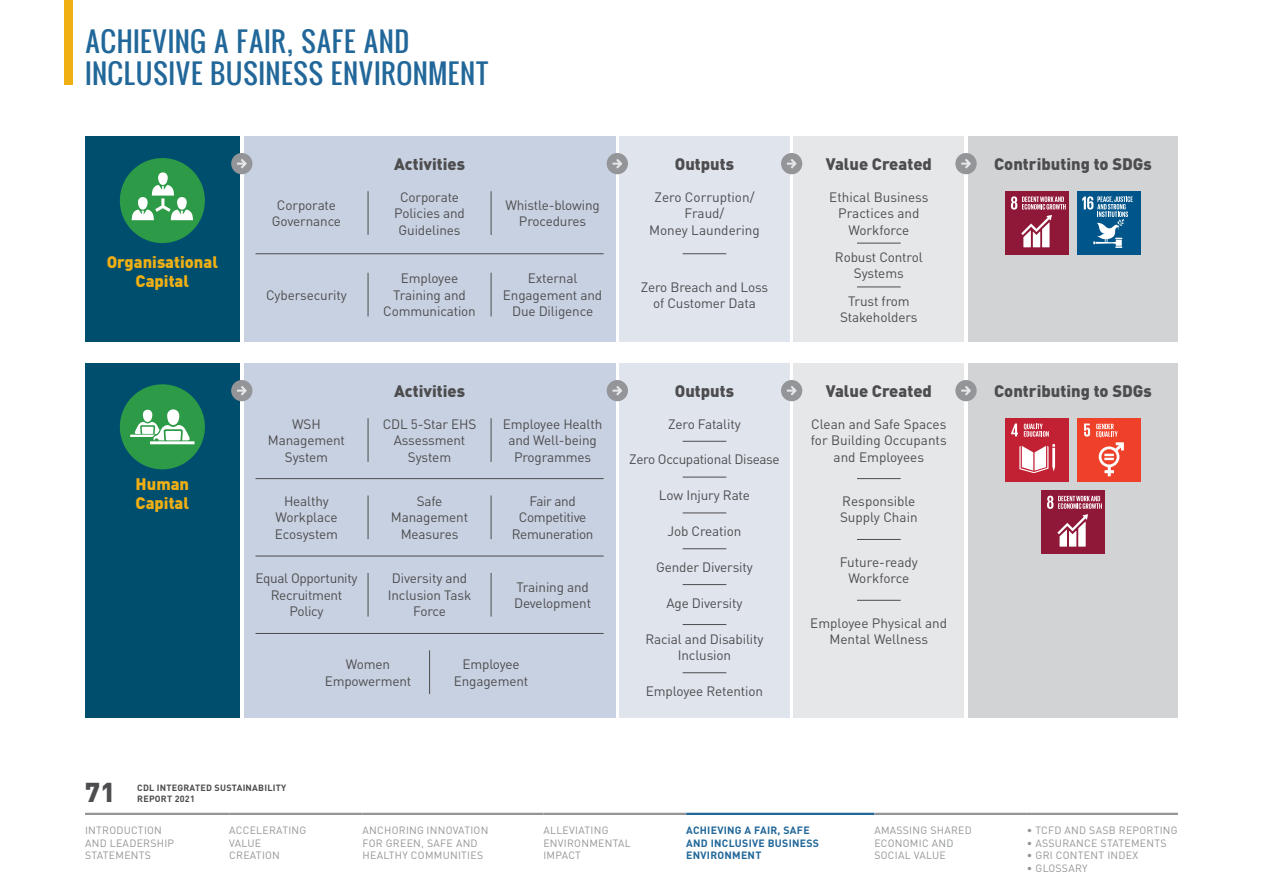
<style>
.page{position:relative;width:1263px;height:893px;background:#fff}
.page>*{position:absolute;margin:0;border:0;box-sizing:border-box;transform-origin:0 0}
.t1{font:27px/32.4px "Oswald";letter-spacing:.01em;color:#216799}
.t2{font:900 27px "DIN Pro";color:#4d4d4f}
.t3{font:900 16.5px "DIN Pro";color:#4d4d4f}
.t4{font:900 16.5px/18.8px "DIN Pro";color:#f0af13;text-align:center}
.t5{font:13.5px/16.5px "DIN Pro";letter-spacing:-.01em;color:#4d4d4f;text-align:center}
.t6{font:10.5px/12.6px "DIN Pro";letter-spacing:.025em;color:#939598}
.t7{font:700 10.5px/12.6px "DIN Pro";letter-spacing:.025em;color:#216799}
.t8{font:700 9px "DIN Pro";letter-spacing:.025em;color:#4d4d4f}
</style>
<div class="page">
<div style="left:619px;top:136px;width:170px;height:206px;background:#e0e4ed"></div>
<div style="left:619px;top:363px;width:170px;height:354px;background:#e0e4ed"></div>
<div style="left:85px;top:363px;width:155px;height:354px;background:#004e6e"></div>
<div style="left:244px;top:363px;width:371px;height:354px;background:#c8d1e1"></div>
<div style="left:968px;top:363px;width:210px;height:354px;background:#d1d3d4"></div>
<div style="left:794px;top:363px;width:170px;height:354px;background:#e6e7e8"></div>
<div style="left:231px;top:380px;width:21px;height:21px;background:#939598;border-radius:50%"></div>
<svg style="left:237px;top:386px;width:10px;height:10px"></svg>
<div style="left:607px;top:380px;width:21px;height:21px;background:#939598;border-radius:50%"></div>
<svg style="left:612px;top:386px;width:10px;height:10px"></svg>
<div style="left:781px;top:380px;width:21px;height:21px;background:#939598;border-radius:50%"></div>
<svg style="left:787px;top:386px;width:10px;height:10px"></svg>
<div style="left:955px;top:380px;width:22px;height:21px;background:#939598;border-radius:50%"></div>
<svg style="left:961px;top:386px;width:10px;height:10px"></svg>
<div style="left:85px;top:136px;width:155px;height:206px;background:#004e6e"></div>
<div style="left:120px;top:158px;width:85px;height:85px;background:#2d9a47;border-radius:50%"></div>
<svg style="left:132px;top:172px;width:61px;height:48px"></svg>
<div style="left:120px;top:384px;width:85px;height:85px;background:#2d9a47;border-radius:50%"></div>
<svg style="left:130px;top:409px;width:64px;height:35px"></svg>
<div style="left:244px;top:136px;width:371px;height:206px;background:#c8d1e1"></div>
<div style="left:968px;top:136px;width:210px;height:206px;background:#d1d3d4"></div>
<div style="left:794px;top:136px;width:170px;height:206px;background:#e6e7e8"></div>
<div style="left:1005px;top:191px;width:64px;height:64px;background:#8f1838"></div>
<svg style="left:1011px;top:196px;width:55px;height:51px"></svg>
<div style="left:1077px;top:191px;width:64px;height:64px;background:#00558a"></div>
<svg style="left:1082px;top:196px;width:51px;height:52px"></svg>
<div style="left:231px;top:153px;width:21px;height:21px;background:#939598;border-radius:50%"></div>
<svg style="left:237px;top:159px;width:10px;height:10px"></svg>
<div style="left:607px;top:153px;width:21px;height:21px;background:#939598;border-radius:50%"></div>
<svg style="left:612px;top:159px;width:10px;height:10px"></svg>
<hr style="left:683px;top:253px;width:43px;height:1px;background:#4d4d4f">
<hr style="left:857px;top:243px;width:44px;height:1px;background:#4d4d4f">
<hr style="left:857px;top:287px;width:44px;height:1px;background:#4d4d4f">
<hr style="left:857px;top:478px;width:44px;height:1px;background:#4d4d4f">
<hr style="left:857px;top:539px;width:44px;height:1px;background:#4d4d4f">
<hr style="left:857px;top:600px;width:44px;height:1px;background:#4d4d4f">
<hr style="left:683px;top:441px;width:43px;height:1px;background:#4d4d4f">
<hr style="left:683px;top:477px;width:43px;height:1px;background:#4d4d4f">
<hr style="left:683px;top:513px;width:43px;height:1px;background:#4d4d4f">
<hr style="left:683px;top:548px;width:43px;height:1px;background:#4d4d4f">
<hr style="left:683px;top:584px;width:43px;height:1px;background:#4d4d4f">
<hr style="left:683px;top:624px;width:43px;height:1px;background:#4d4d4f">
<hr style="left:683px;top:672px;width:43px;height:1px;background:#4d4d4f">
<hr style="left:491px;top:191px;width:1px;height:44px;background:#4d4d4f">
<hr style="left:491px;top:273px;width:1px;height:43px;background:#4d4d4f">
<hr style="left:368px;top:273px;width:1px;height:43px;background:#4d4d4f">
<hr style="left:368px;top:191px;width:1px;height:44px;background:#4d4d4f">
<hr style="left:491px;top:418px;width:1px;height:44px;background:#4d4d4f">
<hr style="left:491px;top:495px;width:1px;height:44px;background:#4d4d4f">
<hr style="left:491px;top:573px;width:1px;height:44px;background:#4d4d4f">
<hr style="left:368px;top:418px;width:1px;height:44px;background:#4d4d4f">
<hr style="left:368px;top:495px;width:1px;height:44px;background:#4d4d4f">
<hr style="left:368px;top:573px;width:1px;height:44px;background:#4d4d4f">
<hr style="left:429px;top:650px;width:1px;height:44px;background:#4d4d4f">
<div style="left:1041px;top:490px;width:64px;height:64px;background:#8f1838"></div>
<svg style="left:1047px;top:496px;width:55px;height:51px"></svg>
<div style="left:1005px;top:418px;width:64px;height:64px;background:#c22033"></div>
<svg style="left:1019px;top:444px;width:36px;height:29px"></svg>
<svg style="left:1011px;top:424px;width:7px;height:12px"></svg>
<svg style="left:1024px;top:424px;width:25px;height:13px"></svg>
<div style="left:1077px;top:418px;width:64px;height:64px;background:#ef412a"></div>
<svg style="left:1084px;top:424px;width:6px;height:13px"></svg>
<svg style="left:1096px;top:424px;width:28px;height:52px"></svg>
<hr style="left:255px;top:253px;width:349px;height:1px;background:#4d4d4f">
<hr style="left:255px;top:556px;width:349px;height:1px;background:#4d4d4f">
<hr style="left:255px;top:478px;width:349px;height:1px;background:#4d4d4f">
<hr style="left:255px;top:633px;width:349px;height:1px;background:#4d4d4f">
<div style="left:781px;top:153px;width:21px;height:21px;background:#939598;border-radius:50%"></div>
<svg style="left:787px;top:159px;width:10px;height:10px"></svg>
<div style="left:955px;top:153px;width:22px;height:21px;background:#939598;border-radius:50%"></div>
<svg style="left:961px;top:159px;width:10px;height:10px"></svg>
<div style="left:64px;top:0;width:8px;height:85px;background:#f0af13"></div>
<hr style="left:229px;top:813px;width:134px;height:2px;background:#939598">
<hr style="left:85px;top:813px;width:144px;height:2px;background:#939598">
<hr style="left:363px;top:813px;width:180px;height:2px;background:#939598">
<hr style="left:543px;top:813px;width:143px;height:2px;background:#939598">
<hr style="left:686px;top:813px;width:188px;height:2px;background:#216799">
<hr style="left:874px;top:813px;width:153px;height:2px;background:#939598">
<hr style="left:1027px;top:813px;width:151px;height:2px;background:#939598">
<h1 class="t1" style="left:85px;top:24px;width:405px">ACHIEVING A FAIR, SAFE AND<br>INCLUSIVE BUSINESS ENVIRONMENT</h1>
<p class="t4" style="left:107px;top:252px;width:113px">Organisational<br>Capital</p>
<p class="t4" style="left:136px;top:474px;width:55px;text-align:left">Human<br>Capital</p>
<p class="t3" style="left:394px;top:153px;width:72px">Activities</p>
<p class="t5" style="left:272px;top:196px;width:71px">Corporate<br>Governance</p>
<p class="t5" style="left:394px;top:188px;width:72px">Corporate<br>Policies and<br>Guidelines</p>
<p class="t5" style="left:505px;top:196px;width:96px">Whistle-blowing<br>Procedures</p>
<p class="t5" style="left:266px;top:286px;width:82px">Cybersecurity</p>
<p class="t5" style="left:268px;top:415px;width:79px">WSH<br>Management<br>System</p>
<p class="t5" style="left:275px;top:492px;width:65px">Healthy<br>Workplace<br>Ecosystem</p>
<p class="t5" style="left:255px;top:570px;width:104px">Equal Opportunity<br>Recruitment<br>Policy</p>
<p class="t5" style="left:383px;top:270px;width:94px">Employee<br>Training and<br>Communication</p>
<p class="t5" style="left:503px;top:270px;width:101px">External<br>Engagement and<br>Due Diligence</p>
<p class="t3" style="left:394px;top:380px;width:72px">Activities</p>
<p class="t5" style="left:383px;top:415px;width:95px">CDL 5-Star EHS<br>Assessment<br>System</p>
<p class="t5" style="left:391px;top:492px;width:79px">Safe<br>Management<br>Measures</p>
<p class="t5" style="left:388px;top:570px;width:85px">Diversity and<br>Inclusion Task<br>Force</p>
<p class="t5" style="left:503px;top:415px;width:101px">Employee Health and Well-being<br>Programmes</p>
<p class="t5" style="left:512px;top:492px;width:83px">Fair and<br>Competitive<br>Remuneration</p>
<p class="t5" style="left:514px;top:578px;width:79px;text-align:left">Training and<br>Development</p>
<p class="t5" style="left:325px;top:655px;width:88px">Women<br>Empowerment</p>
<p class="t5" style="left:454px;top:655px;width:76px">Employee<br>Engagement</p>
<p class="t3" style="left:675px;top:153px;width:61px">Outputs</p>
<p class="t5" style="left:649px;top:188px;width:112px">Zero Corruption/<br>Fraud/<br>Money Laundering</p>
<p class="t5" style="left:641px;top:278px;width:129px">Zero Breach and Loss of Customer Data</p>
<p class="t3" style="left:675px;top:380px;width:61px">Outputs</p>
<p class="t5" style="left:668px;top:415px;width:74px">Zero Fatality</p>
<p class="t5" style="left:629px;top:451px;width:152px">Zero Occupational Disease</p>
<p class="t5" style="left:659px;top:486px;width:93px">Low Injury Rate</p>
<p class="t5" style="left:667px;top:522px;width:75px">Job Creation</p>
<p class="t5" style="left:656px;top:558px;width:98px">Gender Diversity</p>
<p class="t5" style="left:666px;top:594px;width:78px">Age Diversity</p>
<p class="t5" style="left:645px;top:630px;width:120px">Racial and Disability<br>Inclusion</p>
<p class="t5" style="left:646px;top:682px;width:119px">Employee Retention</p>
<p class="t3" style="left:826px;top:153px;width:108px">Value Created</p>
<p class="t5" style="left:829px;top:188px;width:101px">Ethical Business<br>Practices and<br>Workforce</p>
<p class="t5" style="left:835px;top:248px;width:89px">Robust Control<br>Systems</p>
<p class="t5" style="left:840px;top:292px;width:79px">Trust from<br>Stakeholders</p>
<p class="t3" style="left:826px;top:380px;width:108px">Value Created</p>
<p class="t5" style="left:811px;top:415px;width:137px">Clean and Safe Spaces for Building Occupants and Employees</p>
<p class="t5" style="left:840px;top:492px;width:79px;text-align:left">Responsible<br>Supply Chain</p>
<p class="t5" style="left:840px;top:553px;width:80px">Future-ready<br>Workforce</p>
<p class="t5" style="left:810px;top:614px;width:138px">Employee Physical and<br>Mental Wellness</p>
<h1 class="t2" style="left:85px;top:774px;width:32px">71</h1>
<p class="t8" style="left:137px;top:782px;width:150px">CDL INTEGRATED SUSTAINABILITY</p>
<p class="t8" style="left:137px;top:792px;width:59px">REPORT 2021</p>
<p class="t3" style="left:994px;top:153px;width:159px">Contributing to SDGs</p>
<p class="t3" style="left:994px;top:380px;width:159px">Contributing to SDGs</p>
<p class="t6" style="left:85px;top:823px;width:91px">INTRODUCTION<br>AND LEADERSHIP<br>STATEMENTS</p>
<p class="t6" style="left:229px;top:823px;width:79px">ACCELERATING<br>VALUE<br>CREATION</p>
<p class="t6" style="left:543px;top:823px;width:89px">ALLEVIATING<br>ENVIRONMENTAL<br>IMPACT</p>
<p class="t6" style="left:363px;top:823px;width:127px">ANCHORING INNOVATION<br>FOR GREEN, SAFE AND<br>HEALTHY COMMUNITIES</p>
<p class="t6" style="left:874px;top:823px;width:99px">AMASSING SHARED<br>ECONOMIC AND<br>SOCIAL VALUE</p>
<p class="t7" style="left:686px;top:823px;width:134px">ACHIEVING A FAIR, SAFE<br>AND INCLUSIVE BUSINESS<br>ENVIRONMENT</p>
<p class="t6" style="left:1027px;top:823px;width:152px">• TCFD AND SASB REPORTING</p>
<p class="t6" style="left:1027px;top:836px;width:141px">• ASSURANCE STATEMENTS</p>
<p class="t6" style="left:1027px;top:849px;width:113px">• GRI CONTENT INDEX</p>
<p class="t6" style="left:1027px;top:861px;width:62px">• GLOSSARY</p>
</div>
